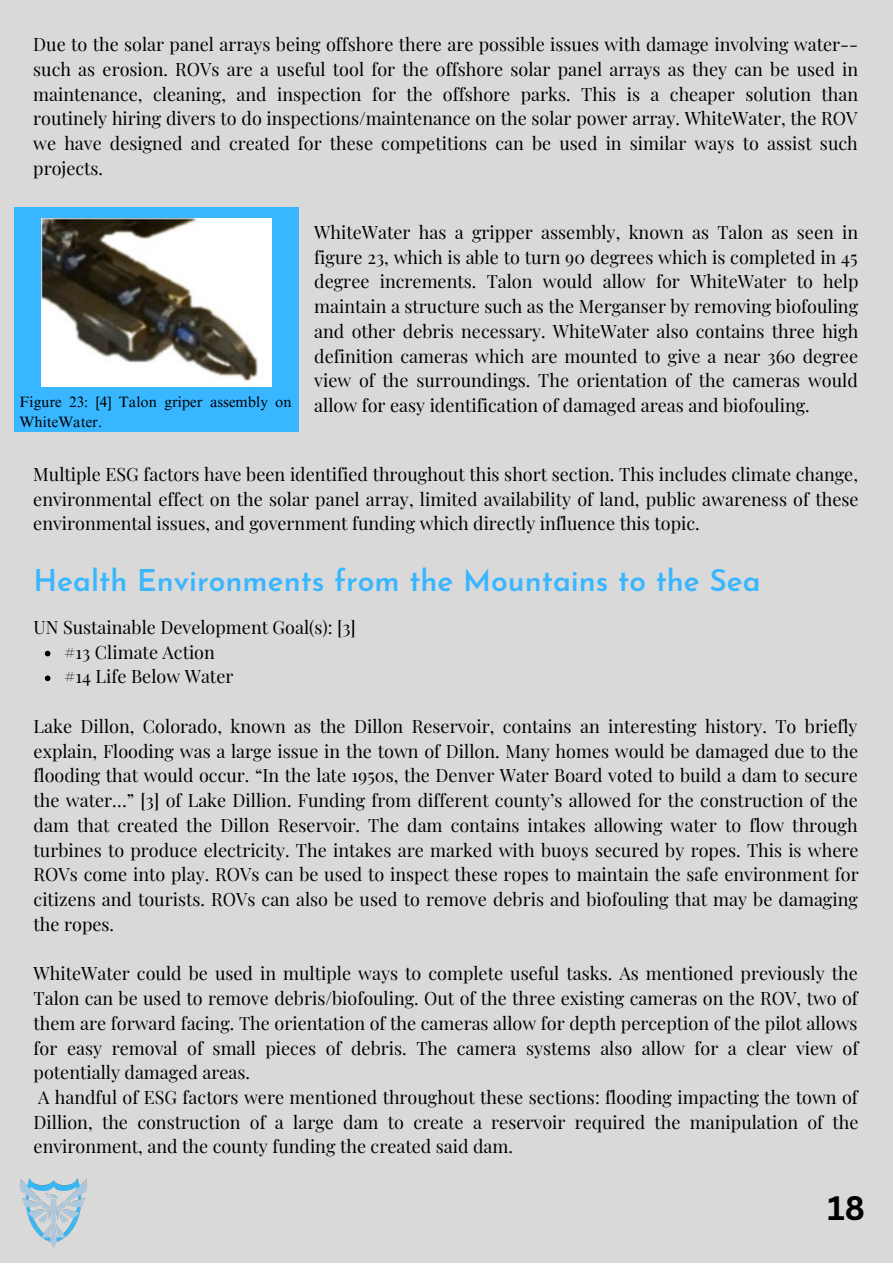
<style>
.page{position:relative;width:893px;height:1264px;background:#fff}
.page>*{position:absolute;margin:0;border:0;box-sizing:border-box;transform-origin:0 0}
.t1{font:700 33px "Canva Sans";color:#000}
.t2{font:600 30px "Josefin Sans";color:#38b6ff}
.t3{font:18px/24.8px "Playfair Display";color:#000;text-align:justify}
.t4{font:15px "Times NRMT Pro";color:#000}
</style>
<div class="page">
<div style="left:0;top:0;width:892px;height:1262px;background:#d9d9d9"></div>
<img style="left:20px;top:1178px;width:67px;height:70px">
<div style="left:15px;top:207px;width:284px;height:225px;background:#38b6ff"></div>
<img style="left:42px;top:218px;width:229px;height:169px">
<svg style="left:45px;top:650px;width:5px;height:6px"></svg>
<svg style="left:45px;top:675px;width:5px;height:6px"></svg>
<p class="t3" style="left:33px;top:31px;width:826px">Due to the solar panel arrays being offshore there are possible issues with damage involving water-- such as erosion. ROVs are a useful tool for the offshore solar panel arrays as they can be used in maintenance, cleaning, and inspection for the offshore parks. This is a cheaper solution than routinely hiring divers to do inspections/maintenance on the solar power array. WhiteWater, the ROV we have designed and created for these competitions can be used in similar ways to assist such projects.</p>
<p class="t3" style="left:314px;top:219px;width:545px">WhiteWater has a gripper assembly, known as Talon as seen in figure 23, which is able to turn 90 degrees which is completed in 45 degree increments. Talon would allow for WhiteWater to help maintain a structure such as the Merganser by removing biofouling and other debris necessary. WhiteWater also contains three high definition cameras which are mounted to give a near 360 degree view of the surroundings. The orientation of the cameras would</p>
<p class="t4" style="left:20px;top:396px;width:274px">Figure 23: [4] Talon griper assembly on</p>
<p class="t3" style="left:314px;top:392px;width:497px">allow for easy identification of damaged areas and biofouling.</p>
<p class="t4" style="left:20px;top:416px;width:84px">WhiteWater.</p>
<p class="t3" style="left:33px;top:461px;width:826px">Multiple ESG factors have been identified throughout this short section. This includes climate change, environmental effect on the solar panel array, limited availability of land, public awareness of these environmental issues, and government funding which directly influence this topic.</p>
<p class="t2" style="left:34px;top:568px;width:728px">Health Environments from the Mountains to the Sea</p>
<p class="t3" style="left:34px;top:614px;width:324px">UN Sustainable Development Goal(s): [3]</p>
<p class="t3" style="left:64px;top:638px;width:152px">#13 Climate Action</p>
<p class="t3" style="left:64px;top:663px;width:171px">#14 Life Below Water</p>
<p class="t3" style="left:34px;top:713px;width:826px">Lake Dillon, Colorado, known as the Dillon Reservoir, contains an interesting history. To briefly explain, Flooding was a large issue in the town of Dillon. Many homes would be damaged due to the flooding that would occur. “In the late 1950s, the Denver Water Board voted to build a dam to secure the water…” [3] of Lake Dillion. Funding from different county’s allowed for the construction of the dam that created the Dillon Reservoir. The dam contains intakes allowing water to flow through turbines to produce electricity. The intakes are marked with buoys secured by ropes. This is where ROVs come into play. ROVs can be used to inspect these ropes to maintain the safe environment for citizens and tourists. ROVs can also be used to remove debris and biofouling that may be damaging the ropes.</p>
<p class="t3" style="left:34px;top:960px;width:826px">WhiteWater could be used in multiple ways to complete useful tasks. As mentioned previously the Talon can be used to remove debris/biofouling. Out of the three existing cameras on the ROV, two of them are forward facing. The orientation of the cameras allow for depth perception of the pilot allows for easy removal of small pieces of debris. The camera systems also allow for a clear view of potentially damaged areas.</p>
<p class="t3" style="left:34px;top:1084px;width:826px">A handful of ESG factors were mentioned throughout these sections: flooding impacting the town of Dillion, the construction of a large dam to create a reservoir required the manipulation of the environment, and the county funding the created said dam.</p>
<p class="t1" style="left:827px;top:1185px;width:39px">18</p>
</div>
